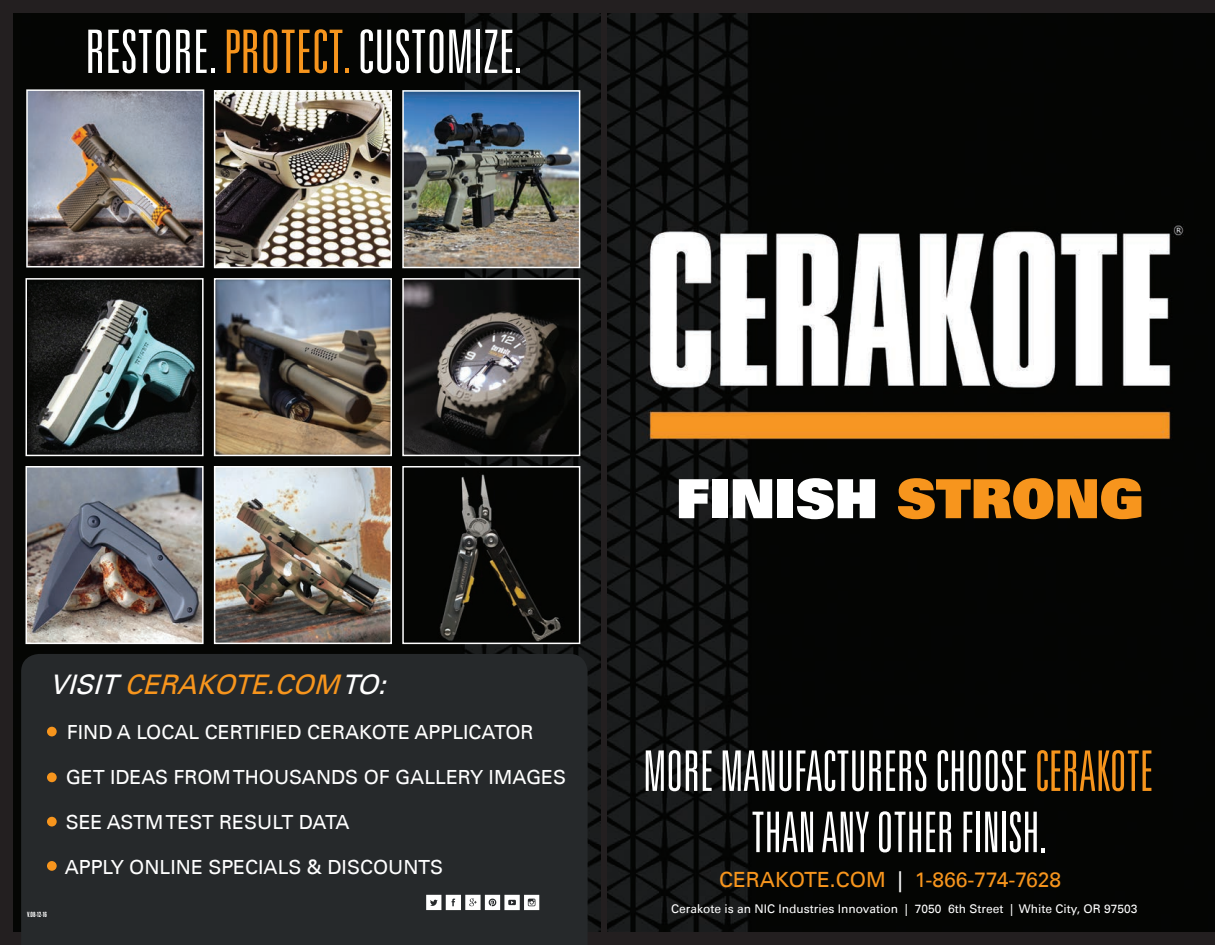
<style>
.page{position:relative;width:1215px;height:945px;background:#231f20}
.page>*{position:absolute;margin:0;border:0;box-sizing:border-box;transform-origin:0 0}
.t1{font:300 ultra-condensed 60px "Univers LT Std";color:#fff}
.t2{font:300 ultra-condensed 56.1px "Univers LT Std";color:#fff;scale:.91 1}
.t3{font:54px "Univers LT Std X Black";color:#fff}
.t4{font:italic 27px "Univers LT";color:#f7951d}
.t5{font:21px "Univers LT";color:#f7951d}
.t6{font:19.5px "Univers LT";color:#fff}
.t7{font:12px "Univers LT";color:#fff}
.t8{font:7.05px "League Gothic";color:#fff}
.s1{color:#f7951d}
.s2{color:#fff}
</style>
<div class="page">
<img style="left:608px;top:14px;width:607px;height:917px">
<img style="left:14px;top:14px;width:587px;height:917px">
<div style="left:21px;top:654px;width:567px;height:291px;background:#26292b"></div>
<img style="left:29px;top:92px;width:172px;height:173px">
<div style="left:26px;top:89px;width:178px;height:179px;border:2px solid #fff"></div>
<img style="left:217px;top:93px;width:172px;height:172px">
<div style="left:214px;top:90px;width:178px;height:178px;border:2px solid #fff"></div>
<img style="left:29px;top:281px;width:172px;height:172px">
<div style="left:26px;top:278px;width:178px;height:178px;border:2px solid #fff"></div>
<img style="left:405px;top:93px;width:172px;height:172px">
<div style="left:402px;top:90px;width:178px;height:178px;border:2px solid #fff"></div>
<img style="left:405px;top:281px;width:172px;height:172px">
<div style="left:402px;top:278px;width:178px;height:178px;border:2px solid #fff"></div>
<img style="left:217px;top:281px;width:172px;height:172px">
<div style="left:214px;top:278px;width:178px;height:178px;border:2px solid #fff"></div>
<img style="left:29px;top:469px;width:172px;height:172px">
<div style="left:26px;top:466px;width:178px;height:178px;border:2px solid #fff"></div>
<img style="left:217px;top:469px;width:172px;height:172px">
<div style="left:214px;top:466px;width:178px;height:178px;border:2px solid #fff"></div>
<img style="left:405px;top:469px;width:172px;height:172px">
<div style="left:402px;top:466px;width:178px;height:178px;border:2px solid #fff"></div>
<svg style="left:426px;top:895px;width:113px;height:15px"></svg>
<div style="left:47px;top:727px;width:10px;height:9px;background:#f7951d;border-radius:50%"></div>
<div style="left:47px;top:773px;width:10px;height:9px;background:#f7951d;border-radius:50%"></div>
<div style="left:47px;top:817px;width:10px;height:9px;background:#f7951d;border-radius:50%"></div>
<div style="left:47px;top:861px;width:10px;height:10px;background:#f7951d;border-radius:50%"></div>
<p class="t1" style="left:85px;top:20px;width:439px">RESTORE. <span class="s1">PROTECT.</span> CUSTOMIZE.</p>
<p class="t4" style="left:49px;top:669px;width:346px"><span class="s2">VISIT</span> CERAKOTE.COM <span class="s2">TO:</span></p>
<p class="t6" style="left:67px;top:721px;width:468px">FIND A LOCAL CERTIFIED CERAKOTE APPLICATOR</p>
<p class="t6" style="left:66px;top:766px;width:502px">GET IDEAS FROM THOUSANDS OF GALLERY IMAGES</p>
<p class="t6" style="left:66px;top:811px;width:285px">SEE ASTM TEST RESULT DATA</p>
<p class="t6" style="left:65px;top:856px;width:380px">APPLY ONLINE SPECIALS &amp; DISCOUNTS</p>
<p class="t8" style="left:27px;top:911px;width:21px">V.08-12-16</p>
<p class="t3" style="left:676px;top:463px;width:469px">FINISH <span class="s1">STRONG</span></p>
<p class="t2" style="left:643px;top:742px;width:562px">MORE MANUFACTURERS CHOOSE <span class="s1">CERAKOTE</span></p>
<p class="t2" style="left:751px;top:803px;width:326px">THAN ANY OTHER FINISH.</p>
<p class="t5" style="left:719px;top:867px;width:344px">CERAKOTE.COM <span class="s2">|</span> 1-866-774-7628</p>
<p class="t7" style="left:671px;top:902px;width:468px">Cerakote is an NIC Industries Innovation | 7050 6th Street | White City, OR 97503</p>
</div>
